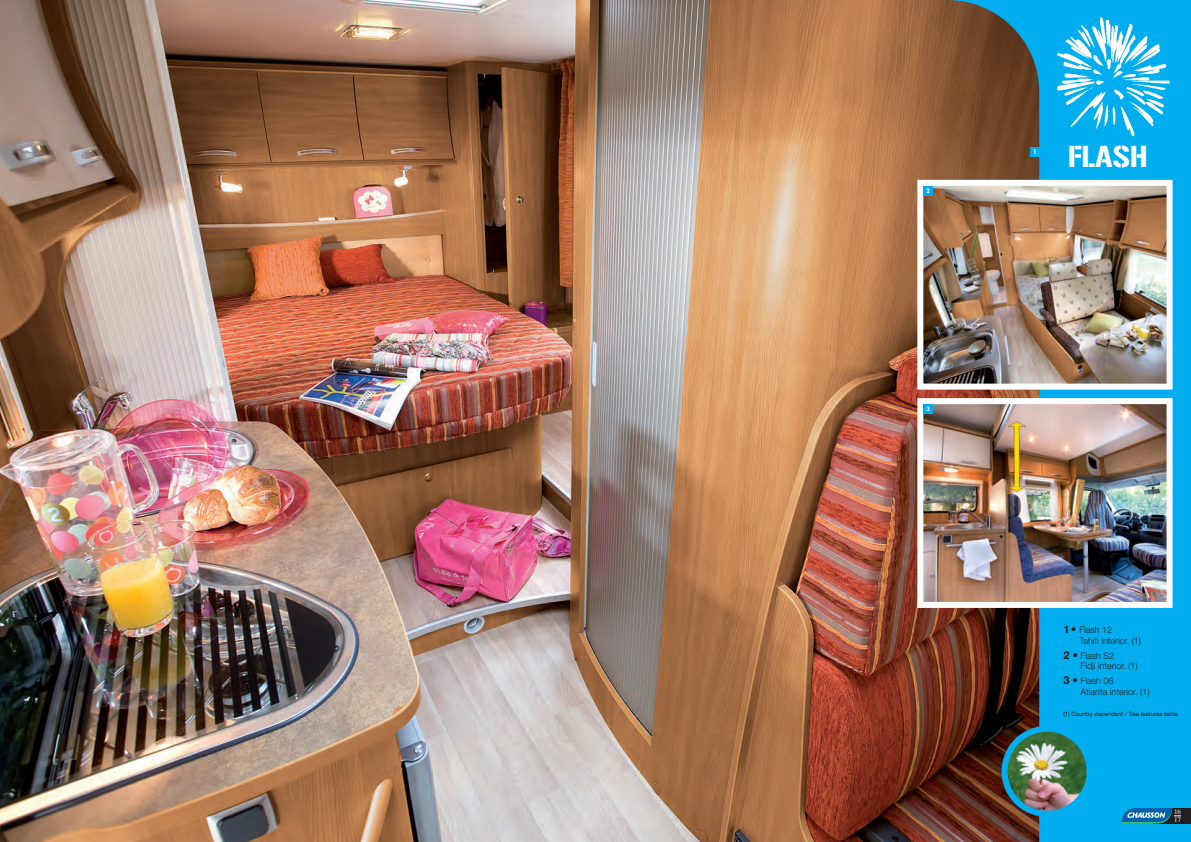
<style>
.page{position:relative;width:1191px;height:842px;background:#fff}
.page>*{position:absolute;margin:0;border:0;box-sizing:border-box;transform-origin:0 0}
.t1{font:30px "Gunplay";color:#fff}
.t2{font:300 9px/10.5px "Helvetica Neue LT Std";color:#231f20}
.t3{font:7px/8px "Times LT Std";color:#fff}
.t4{font:6px "Helvetica Neue LT Std";color:#231f20}
.t5{font:800 6px "Futura Std";color:#fff}
.s1{font-weight:700;font-size:11px}
</style>
<div class="page">
<img style="left:0;top:0;width:947px;height:842px">
<svg style="left:947px;top:0;width:244px;height:842px;background:#277c99"></svg>
<img style="left:1006px;top:730px;width:83px;height:84px">
<div style="left:1001px;top:726px;width:91px;height:91px;border:6px solid #00aeef;border-radius:50%"></div>
<img style="left:1022px;top:0;width:158px;height:136px">
<img style="left:924px;top:187px;width:241px;height:196px">
<div style="left:917px;top:180px;width:255px;height:210px;border:6px solid #fff"></div>
<div style="left:1153px;top:808px;width:38px;height:16px;background:#231f20"></div>
<svg style="left:1121px;top:808px;width:60px;height:16px"></svg>
<div style="left:1030px;top:147px;width:9px;height:9px;background:#00aeef"></div>
<div style="left:923px;top:186px;width:10px;height:9px;background:#00aeef"></div>
<img style="left:924px;top:405px;width:241px;height:196px">
<div style="left:917px;top:398px;width:255px;height:210px;border:6px solid #fff"></div>
<div style="left:923px;top:404px;width:10px;height:10px;background:#00aeef"></div>
<p class="t5" style="left:926px;top:188px;width:5px">2</p>
<p class="t5" style="left:926px;top:406px;width:5px">3</p>
<p class="t5" style="left:1033px;top:149px;width:5px">1</p>
<h1 class="t1" style="left:1068px;top:141px;width:81px">FLASH</h1>
<p class="t2" style="left:1079px;top:626px;width:63px;text-indent:-16px"><span class="s1">1 •</span> Flash 12<br>Tahiti interior. (1)</p>
<p class="t2" style="left:1080px;top:651px;width:59px;text-indent:-17px"><span class="s1">2 •</span> Flash S2<br>Fidji interior. (1)</p>
<p class="t2" style="left:1080px;top:676px;width:71px;text-indent:-17px"><span class="s1">3 •</span> Flash 06<br>Atlanta interior. (1)</p>
<p class="t4" style="left:1063px;top:712px;width:117px">(1) Country dependent / See features table.</p>
<p class="t3" style="left:1174px;top:808px;width:8px">16<br>17</p>
</div>
